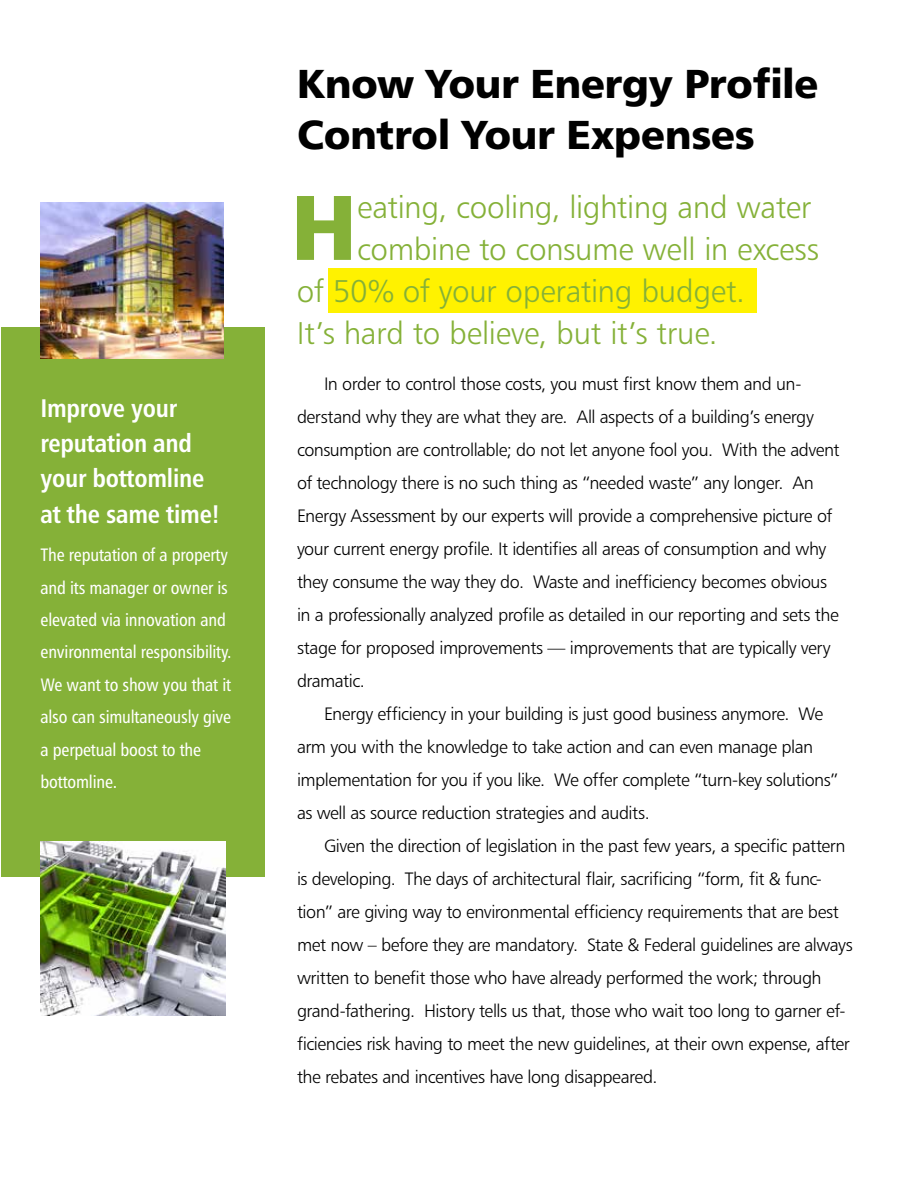
<style>
.page{position:relative;width:918px;height:1188px;background:#fff}
.page>*{position:absolute;margin:0;border:0;box-sizing:border-box;transform-origin:0 0}
.t1{font:91.95px "Humanist 777 BT Black B";color:#85b138}
.t2{font:40.5px/51px "Humanist 777 BT Black B";letter-spacing:-.015em;color:#000}
.t3{font:31.5px "Humanist 777 BT Light B";letter-spacing:-.01em;color:#85b138}
.t4{font:25.5px/35.4px "Humanist 777 BT Bold Condensed B";letter-spacing:-.01em;color:#fff}
.t5{font:18px/33px "Humanist 777 BT Light B";letter-spacing:-.03em;color:#000}
.t6{font:18px/32.4px "Humanist 777 BT Roman Condensed B";letter-spacing:-.01em;color:#fff}
</style>
<div class="page">
<div style="left:328px;top:268px;width:429px;height:45px;background:#fff200"></div>
<div style="left:1px;top:327px;width:264px;height:550px;background:#85b138"></div>
<img style="left:40px;top:842px;width:186px;height:173px">
<img style="left:40px;top:202px;width:184px;height:156px">
<h3 class="t4" style="left:40px;top:389px;width:181px">Improve your reputation and your bottomline at the same time!</h3>
<p class="t6" style="left:40px;top:538px;width:193px">The reputation of a property and its manager or owner is elevated via innovation and environmental responsibility.<br>We want to show you that it also can simultaneously give a perpetual boost to the bottomline.</p>
<h2 class="t2" style="left:297px;top:57px;width:523px">Know Your Energy Profile<br>Control Your Expenses</h2>
<h1 class="t1" style="left:291px;top:169px;width:68px">H</h1>
<h3 class="t3" style="left:357px;top:188px;width:456px">eating, cooling, lighting and water</h3>
<h3 class="t3" style="left:357px;top:230px;width:464px">combine to consume well in excess</h3>
<h3 class="t3" style="left:297px;top:272px;width:450px">of 50% of your operating budget.</h3>
<h3 class="t3" style="left:297px;top:314px;width:422px">It’s hard to believe, but it’s true.</h3>
<p class="t5" style="left:297px;top:367px;width:544px;text-indent:27px">In order to control those costs, you must first know them and un&shy;derstand why they are what they are. All aspects of a building’s energy consumption are controllable; do not let anyone fool you. With the advent of technology there is no such thing as “needed waste” any longer. An Energy Assessment by our experts will provide a comprehensive picture of your current energy profile. It identifies all areas of consumption and why they consume the way they do. Waste and inefficiency becomes obvious in a professionally analyzed profile as detailed in our reporting and sets the stage for proposed improvements — improvements that are typically very dramatic.</p>
<p class="t5" style="left:297px;top:697px;width:543px;text-indent:27px">Energy efficiency in your building is just good business anymore. We arm you with the knowledge to take action and can even manage plan implementation for you if you like. We offer complete “turn-key solutions” as well as source reduction strategies and audits.</p>
<p class="t5" style="left:297px;top:829px;width:557px;text-indent:27px">Given the direction of legislation in the past few years, a specific pattern is developing. The days of architectural flair, sacrificing “form, fit &amp; func&shy;tion” are giving way to environmental efficiency requirements that are best met now – before they are mandatory. State &amp; Federal guidelines are always written to benefit those who have already performed the work; through grand-fathering. History tells us that, those who wait too long to garner ef&shy;ficiencies risk having to meet the new guidelines, at their own expense, after the rebates and incentives have long disappeared.</p>
</div>
